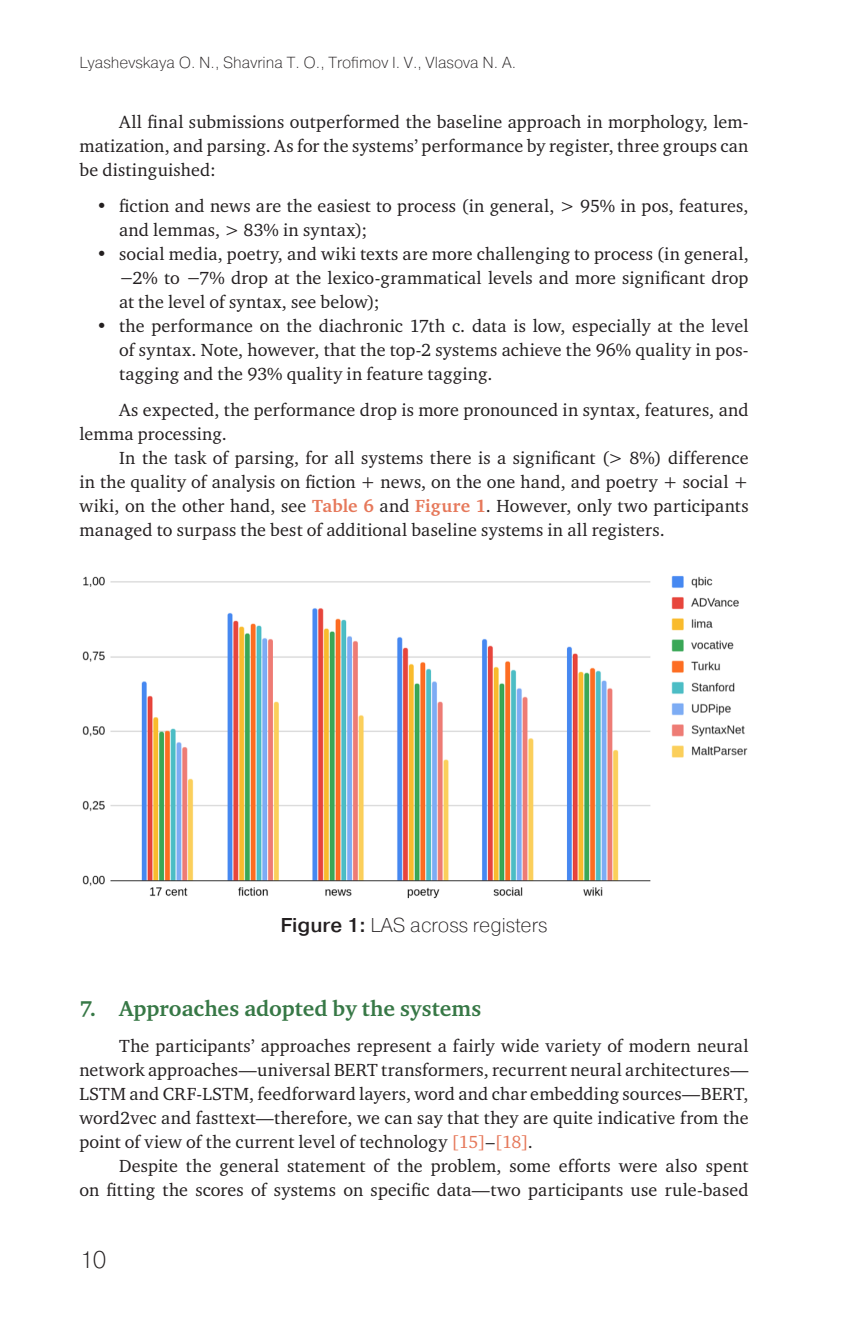
<style>
.page{position:relative;width:862px;height:1332px;background:#fff}
.page>*{position:absolute;margin:0;border:0;box-sizing:border-box;transform-origin:0 0}
.t1{font:200 24px "Pragmatica";color:#231f20}
.t2{font:700 22px "Charter ITC";letter-spacing:.005em;color:#377846}
.t3{font:200 20px "Pragmatica";color:#231f20}
.t4{font:18px/24px "Charter ITC";letter-spacing:.01em;color:#231f20;text-align:justify}
.t5{font:200 16px "Pragmatica";color:#231f20}
.s1{font-weight:700;color:#e6785a}
.s2{font-weight:500}
.s3{color:#e6785a}
</style>
<div class="page">
<img style="left:82px;top:575px;width:666px;height:324px">
<p class="t5" style="left:79px;top:52px;width:438px">Lyashevskaya O. N., Shavrina T. O., Trofimov I. V., Vlasova N. A.</p>
<p class="t4" style="left:79px;top:110px;width:670px;text-indent:40px">All final submissions outperformed the baseline approach in morphology, lem&shy;matization, and parsing. As for the systems’ performance by register, three groups can be distinguished:</p>
<p class="t4" style="left:119px;top:194px;width:631px;text-indent:-23px">• fiction and news are the easiest to process (in general, &gt; 95% in pos, features, and lemmas, &gt; 83% in syntax);</p>
<p class="t4" style="left:119px;top:242px;width:631px;text-indent:-23px">• social media, poetry, and wiki texts are more challenging to process (in general, −2% to −7% drop at the lexico-grammatical levels and more significant drop at the level of syntax, see below);</p>
<p class="t4" style="left:119px;top:314px;width:631px;text-indent:-23px">• the performance on the diachronic 17th c. data is low, especially at the level of syntax. Note, however, that the top-2 systems achieve the 96% quality in pos&shy;tagging and the 93% quality in feature tagging.</p>
<p class="t4" style="left:79px;top:398px;width:671px;text-indent:40px">As expected, the performance drop is more pronounced in syntax, features, and lemma processing.</p>
<p class="t4" style="left:79px;top:446px;width:670px;text-indent:40px">In the task of parsing, for all systems there is a significant (&gt; 8%) difference in the quality of analysis on fiction + news, on the one hand, and poetry + social + wiki, on the other hand, see <span class="s1">Table 6</span> and <span class="s1">Figure 1</span>. However, only two participants managed to surpass the best of additional baseline systems in all registers.</p>
<p class="t3" style="left:280px;top:912px;width:269px"><span class="s2">Figure 1:</span> LAS across registers</p>
<p class="t2" style="left:79px;top:995px;width:403px">7. Approaches adopted by the systems</p>
<p class="t4" style="left:79px;top:1034px;width:671px;text-indent:40px">The participants’ approaches represent a fairly wide variety of modern neural network approaches—universal BERT transformers, recurrent neural architectures— LSTM and CRF-LSTM, feedforward layers, word and char embedding sources—BERT, word2vec and fasttext—therefore, we can say that they are quite indicative from the point of view of the current level of technology <span class="s3">[15]</span>–<span class="s3">[18]</span>.</p>
<p class="t4" style="left:79px;top:1154px;width:670px;text-align:right">Despite the general statement of the problem, some efforts were also spent<br>on fitting the scores of systems on specific data—two participants use rule-based</p>
<h1 class="t1" style="left:79px;top:1244px;width:29px">10</h1>
</div>
